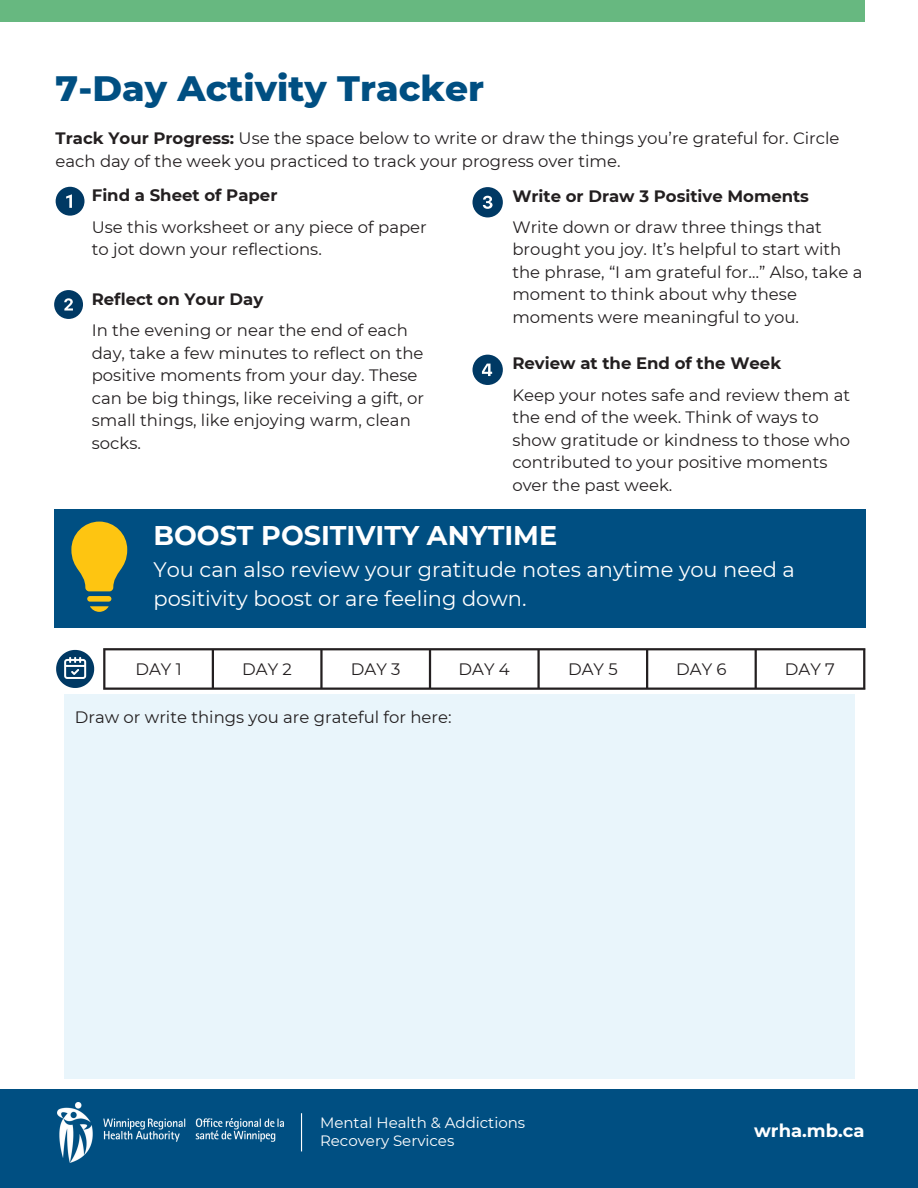
<style>
.page{position:relative;width:918px;height:1188px;background:#fff}
.page>*{position:absolute;margin:0;border:0;box-sizing:border-box;transform-origin:0 0}
.t1{font:800 36px "Montserrat";color:#004f82}
.t2{font:700 27px "Montserrat";color:#fff}
.t3{font:21px/29.2px "Montserrat";color:#fff}
.t4{font:700 18px "Montserrat";color:#fff}
.t5{font:16.5px/22.5px "Montserrat";color:#231f20}
.t6{font:700 16.5px "Montserrat";color:#231f20}
.t7{font:15px/18px "Montserrat";color:#fff}
.s1{font-weight:700}
</style>
<div class="page">
<div style="left:0;top:1090px;width:918px;height:98px;background:#004f82"></div>
<img style="left:58px;top:1103px;width:226px;height:59px">
<hr style="left:301px;top:1113px;width:1px;height:38px;background:#fff">
<div style="left:0;top:0;width:865px;height:21px;background:#67b880"></div>
<div style="left:64px;top:694px;width:790px;height:385px;background:#e9f5fb"></div>
<svg style="left:56px;top:650px;width:38px;height:38px"></svg>
<hr style="left:103px;top:650px;width:2px;height:38px;background:#231f20">
<hr style="left:212px;top:650px;width:2px;height:38px;background:#231f20">
<hr style="left:320px;top:650px;width:3px;height:38px;background:#231f20">
<hr style="left:429px;top:650px;width:2px;height:38px;background:#231f20">
<hr style="left:537px;top:650px;width:3px;height:38px;background:#231f20">
<hr style="left:646px;top:650px;width:2px;height:38px;background:#231f20">
<hr style="left:755px;top:650px;width:2px;height:38px;background:#231f20">
<hr style="left:863px;top:650px;width:2px;height:38px;background:#231f20">
<hr style="left:103px;top:648px;width:762px;height:2px;background:#231f20">
<hr style="left:103px;top:688px;width:762px;height:2px;background:#231f20">
<div style="left:54px;top:509px;width:811px;height:119px;background:#004f82"></div>
<svg style="left:56px;top:187px;width:29px;height:29px"></svg>
<svg style="left:54px;top:290px;width:29px;height:29px"></svg>
<svg style="left:472px;top:187px;width:31px;height:30px"></svg>
<svg style="left:472px;top:355px;width:31px;height:30px"></svg>
<svg style="left:90px;top:606px;width:19px;height:6px"></svg>
<svg style="left:71px;top:522px;width:56px;height:69px"></svg>
<div style="left:87px;top:596px;width:24px;height:6px;background:#fec511;border-radius:3px"></div>
<p class="t1" style="left:56px;top:66px;width:430px">7-Day Activity Tracker</p>
<p class="t5" style="left:56px;top:127px;width:785px"><span class="s1">Track Your Progress:</span> Use the space below to write or draw the things you’re grateful for. Circle each day of the week you practiced to track your progress over time.</p>
<p class="t6" style="left:92px;top:185px;width:187px">Find a Sheet of Paper</p>
<h4 class="t5" style="left:92px;top:216px;width:337px">Use this worksheet or any piece of paper to jot down your reflections.</h4>
<h5 class="t6" style="left:92px;top:289px;width:173px">Reflect on Your Day</h5>
<p class="t5" style="left:92px;top:319px;width:334px">In the evening or near the end of each day, take a few minutes to reflect on the positive moments from your day. These can be big things, like receiving a gift, or small things, like enjoying warm, clean socks.</p>
<h4 class="t6" style="left:512px;top:186px;width:298px">Write or Draw 3 Positive Moments</h4>
<h5 class="t5" style="left:512px;top:216px;width:352px">Write down or draw three things that brought you joy. It’s helpful to start with the phrase, “I am grateful for…” Also, take a moment to think about why these moments were meaningful to you.</h5>
<p class="t6" style="left:512px;top:353px;width:270px">Review at the End of the Week</p>
<h2 class="t5" style="left:512px;top:383px;width:339px">Keep your notes safe and review them at the end of the week. Think of ways to show gratitude or kindness to those who contributed to your positive moments over the past week.</h2>
<h3 class="t2" style="left:153px;top:519px;width:405px">BOOST POSITIVITY ANYTIME</h3>
<p class="t3" style="left:153px;top:555px;width:643px">You can also review your gratitude notes anytime you need a positivity boost or are feeling down.</p>
<h5 class="t5" style="left:135px;top:658px;width:48px">DAY 1</h5>
<p class="t5" style="left:242px;top:658px;width:51px">DAY 2</p>
<h4 class="t5" style="left:351px;top:658px;width:51px">DAY 3</h4>
<h5 class="t5" style="left:459px;top:658px;width:53px">DAY 4</h5>
<p class="t5" style="left:568px;top:658px;width:51px">DAY 5</p>
<h4 class="t5" style="left:676px;top:658px;width:52px">DAY 6</h4>
<h5 class="t5" style="left:785px;top:658px;width:52px">DAY 7</h5>
<p class="t5" style="left:75px;top:706px;width:378px">Draw or write things you are grateful for here:</p>
<p class="t7" style="left:320px;top:1113px;width:207px">Mental Health &amp; Addictions<br>Recovery Services</p>
<p class="t4" style="left:754px;top:1119px;width:112px">wrha.mb.ca</p>
</div>
